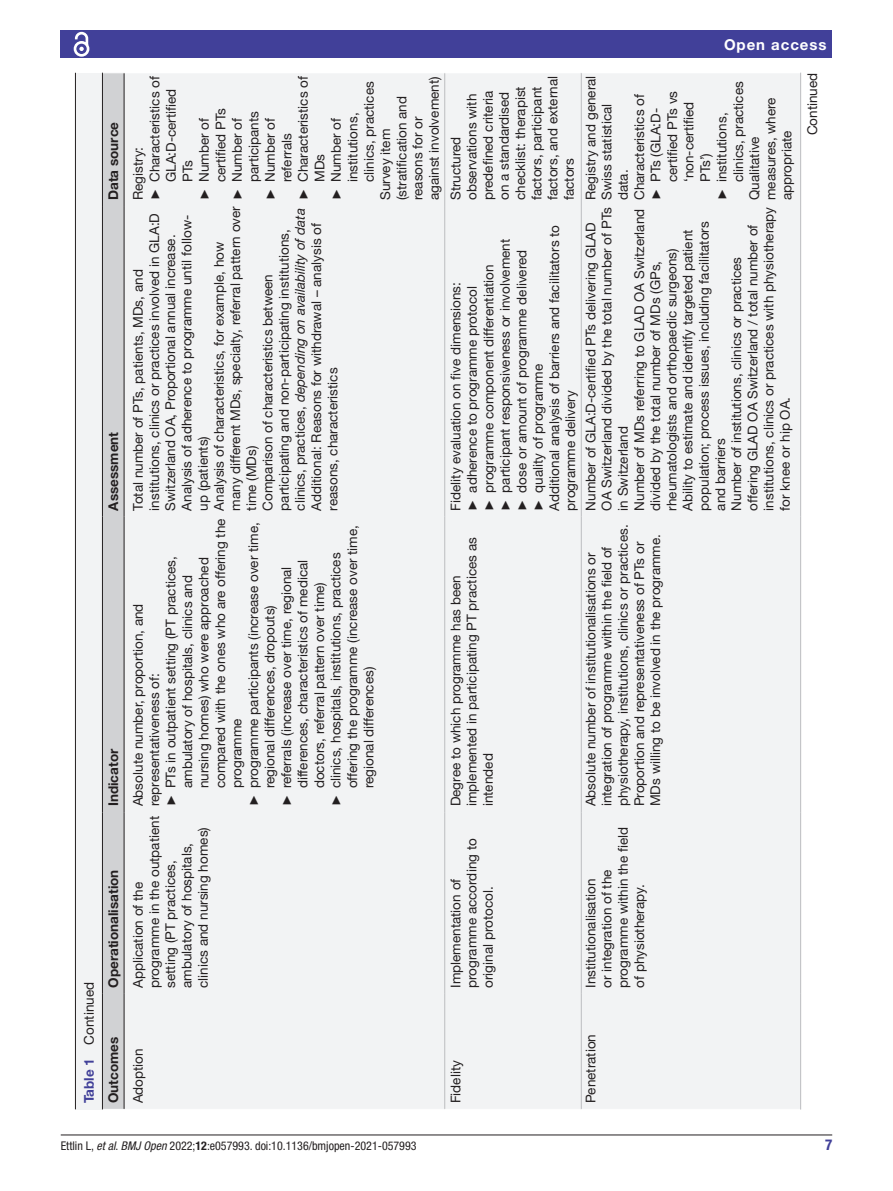
<style>
.page{position:relative;width:893px;height:1191px;background:#fff}
.page>*{position:absolute;margin:0;border:0;box-sizing:border-box;transform-origin:0 0}
.t1{font:700 15px "Helvetica Neue LT Std";letter-spacing:.065em;color:#fff}
.t2{font:700 condensed 15px "Helvetica Neue LT Std";color:#414099}
.t3{font:13.5px/16.2px "Helvetica Neue LT Std";color:#231f20}
.t4{font:700 13.5px "Helvetica Neue LT Std";color:#231f20}
.t5{font:condensed 12px "Helvetica Neue LT Std";color:#231f20}
.s1{font-weight:700;color:#414099}
.s2{font-family:"Arial";font-size:12px}
.s3{font-style:italic}
.s4{font-weight:700}
</style>
<div class="page">
<hr style="left:61px;top:1134px;width:771px;height:1px;background:#231f20">
<div style="left:61px;top:31px;width:771px;height:27px;background:#414099"></div>
<svg style="left:73px;top:31px;width:17px;height:26px"></svg>
<div style="left:94px;top:73px;width:707px;height:1036px;background:#f2f3f4"></div>
<hr style="left:124px;top:993px;width:1px;height:116px;background:#231f20">
<hr style="left:124px;top:812px;width:1px;height:181px;background:#231f20">
<hr style="left:124px;top:516px;width:1px;height:296px;background:#231f20">
<hr style="left:124px;top:206px;width:1px;height:310px;background:#231f20">
<hr style="left:124px;top:73px;width:1px;height:133px;background:#231f20">
<hr style="left:444px;top:993px;width:1px;height:116px;background:#bcbdc0">
<hr style="left:444px;top:812px;width:1px;height:181px;background:#bcbdc0">
<hr style="left:444px;top:516px;width:1px;height:296px;background:#bcbdc0">
<hr style="left:444px;top:206px;width:1px;height:310px;background:#bcbdc0">
<hr style="left:444px;top:73px;width:1px;height:133px;background:#bcbdc0">
<svg style="left:102px;top:72px;width:22px;height:1038px;background:#c6c6c8"></svg>
<hr style="left:581px;top:993px;width:1px;height:116px;background:#bcbdc0">
<hr style="left:581px;top:812px;width:1px;height:181px;background:#bcbdc0">
<hr style="left:581px;top:516px;width:1px;height:296px;background:#bcbdc0">
<hr style="left:581px;top:206px;width:1px;height:310px;background:#bcbdc0">
<hr style="left:581px;top:73px;width:1px;height:133px;background:#bcbdc0">
<hr style="left:800px;top:993px;width:1px;height:116px;background:#bcbdc0">
<hr style="left:800px;top:812px;width:1px;height:181px;background:#bcbdc0">
<hr style="left:800px;top:516px;width:1px;height:296px;background:#bcbdc0">
<hr style="left:800px;top:206px;width:1px;height:310px;background:#bcbdc0">
<hr style="left:800px;top:73px;width:1px;height:133px;background:#bcbdc0">
<div style="left:76px;top:73px;width:18px;height:1036px;background:#f2f3f4"></div>
<hr style="left:75px;top:73px;width:1px;height:1036px;background:#231f20">
<p class="t3" style="left:81px;top:1103px;width:123px;rotate:-90deg"><span class="s1">Table 1</span> Continued</p>
<p class="t4" style="left:105px;top:200px;width:80px;rotate:-90deg">Data source</p>
<p class="t4" style="left:105px;top:510px;width:80px;rotate:-90deg">Assessment</p>
<p class="t4" style="left:105px;top:806px;width:59px;rotate:-90deg">Indicator</p>
<p class="t4" style="left:105px;top:987px;width:120px;rotate:-90deg">Operationalisation</p>
<p class="t3" style="left:146px;top:200px;width:126px;rotate:-90deg"><span class="s2">►</span> Characteristics of</p>
<p class="t3" style="left:295px;top:200px;width:126px;rotate:-90deg"><span class="s2">►</span> Characteristics of</p>
<p class="t3" style="left:426px;top:200px;width:125px;rotate:-90deg">against involvement)</p>
<p class="t3" style="left:361px;top:182px;width:102px;rotate:-90deg">clinics, practices</p>
<p class="t3" style="left:163px;top:182px;width:95px;rotate:-90deg">GLA:D-certified</p>
<p class="t3" style="left:393px;top:200px;width:106px;rotate:-90deg">(stratification and</p>
<p class="t3" style="left:196px;top:200px;width:84px;rotate:-90deg"><span class="s2">►</span> Number of</p>
<p class="t3" style="left:212px;top:182px;width:75px;rotate:-90deg">certified PTs</p>
<p class="t3" style="left:229px;top:200px;width:84px;rotate:-90deg"><span class="s2">►</span> Number of</p>
<p class="t3" style="left:245px;top:182px;width:73px;rotate:-90deg">participants</p>
<p class="t3" style="left:262px;top:200px;width:84px;rotate:-90deg"><span class="s2">►</span> Number of</p>
<p class="t3" style="left:328px;top:200px;width:84px;rotate:-90deg"><span class="s2">►</span> Number of</p>
<p class="t3" style="left:344px;top:182px;width:71px;rotate:-90deg">institutions,</p>
<p class="t3" style="left:409px;top:200px;width:85px;rotate:-90deg">reasons for or</p>
<p class="t3" style="left:377px;top:200px;width:73px;rotate:-90deg">Survey item</p>
<p class="t3" style="left:278px;top:182px;width:50px;rotate:-90deg">referrals</p>
<p class="t3" style="left:130px;top:200px;width:55px;rotate:-90deg">Registry:</p>
<p class="t3" style="left:311px;top:182px;width:30px;rotate:-90deg">MDs</p>
<p class="t3" style="left:179px;top:182px;width:23px;rotate:-90deg">PTs</p>
<p class="t3" style="left:130px;top:510px;width:306px;rotate:-90deg">Total number of PTs, patients, MDs, and institutions, clinics or practices involved in GLA:D Switzerland OA, Proportional annual increase.<br>Analysis of adherence to programme until follow&shy;up (patients)<br>Analysis of characteristics, for example, how many different MDs, specialty, referral pattern over time (MDs)<br>Comparison of characteristics between participating and non-participating institutions, clinics, practices, <span class="s3">depending on availability of data </span>Additional: Reasons for withdrawal – analysis of reasons, characteristics</p>
<p class="t3" style="left:212px;top:788px;width:271px;rotate:-90deg">compared with the ones who are offering the</p>
<p class="t3" style="left:245px;top:806px;width:285px;rotate:-90deg"><span class="s2">►</span> programme participants (increase over time,</p>
<p class="t3" style="left:344px;top:788px;width:265px;rotate:-90deg">offering the programme (increase over time,</p>
<p class="t3" style="left:328px;top:806px;width:255px;rotate:-90deg"><span class="s2">►</span> clinics, hospitals, institutions, practices</p>
<p class="t3" style="left:163px;top:806px;width:252px;rotate:-90deg"><span class="s2">►</span> PTs in outpatient setting (PT practices,</p>
<p class="t3" style="left:196px;top:788px;width:232px;rotate:-90deg">nursing homes) who were approached</p>
<p class="t3" style="left:278px;top:806px;width:241px;rotate:-90deg"><span class="s2">►</span> referrals (increase over time, regional</p>
<p class="t3" style="left:295px;top:788px;width:230px;rotate:-90deg">differences, characteristics of medical</p>
<p class="t3" style="left:179px;top:788px;width:215px;rotate:-90deg">ambulatory of hospitals, clinics and</p>
<p class="t3" style="left:311px;top:788px;width:208px;rotate:-90deg">doctors, referral pattern over time)</p>
<p class="t3" style="left:130px;top:806px;width:204px;rotate:-90deg">Absolute number, proportion, and</p>
<p class="t3" style="left:262px;top:788px;width:185px;rotate:-90deg">regional differences, dropouts)</p>
<p class="t3" style="left:361px;top:788px;width:123px;rotate:-90deg">regional differences)</p>
<p class="t3" style="left:146px;top:806px;width:134px;rotate:-90deg">representativeness of:</p>
<p class="t3" style="left:229px;top:788px;width:71px;rotate:-90deg">programme</p>
<p class="t3" style="left:130px;top:987px;width:173px;rotate:-90deg">Application of the programme in the outpatient setting (PT practices, ambulatory of hospitals, clinics and nursing homes)</p>
<p class="t3" style="left:447px;top:200px;width:125px;rotate:-90deg">Structured observations with predefined criteria on a standardised checklist: therapist factors, participant factors, and external factors</p>
<p class="t1" style="left:724px;top:35px;width:104px">Open access</p>
<p class="t3" style="left:582px;top:200px;width:126px;rotate:-90deg">Registry and general<br>Swiss statistical data.<br>Characteristics of<br><span class="s2">►</span> PTs (GLA:D-</p>
<p class="t3" style="left:730px;top:182px;width:102px;rotate:-90deg">clinics, practices</p>
<p class="t3" style="left:664px;top:182px;width:93px;rotate:-90deg">certified PTs vs</p>
<p class="t3" style="left:680px;top:182px;width:82px;rotate:-90deg">‘non-certified</p>
<p class="t3" style="left:762px;top:200px;width:104px;rotate:-90deg">measures, where</p>
<p class="t3" style="left:713px;top:200px;width:89px;rotate:-90deg"><span class="s2">►</span> institutions,</p>
<p class="t3" style="left:779px;top:200px;width:71px;rotate:-90deg">appropriate</p>
<p class="t3" style="left:746px;top:200px;width:65px;rotate:-90deg">Qualitative</p>
<p class="t3" style="left:697px;top:182px;width:31px;rotate:-90deg">PTs’)</p>
<p class="t3" style="left:804px;top:135px;width:64px;rotate:-90deg">Continued</p>
<p class="t3" style="left:582px;top:510px;width:305px;rotate:-90deg">Number of GLA:D-certified PTs delivering GLAD OA Switzerland divided by the total number of PTs in Switzerland<br>Number of MDs referring to GLAD OA Switzerland divided by the total number of MDs (GPs, rheumatologists and orthopaedic surgeons)<br>Ability to estimate and identify targeted patient population; process issues, including facilitators and barriers<br>Number of institutions, clinics or practices<br>offering GLAD OA Switzerland / total number of institutions, clinics or practices with physiotherapy for knee or hip OA.</p>
<p class="t3" style="left:447px;top:510px;width:287px;rotate:-90deg">Fidelity evaluation on five dimensions:<br><span class="s2">►</span> adherence to programme protocol<br><span class="s2">►</span> programme component differentiation<br><span class="s2">►</span> participant responsiveness or involvement <span class="s2">►</span> dose or amount of programme delivered<br><span class="s2">►</span> quality of programme<br>Additional analysis of barriers and facilitators to programme delivery</p>
<p class="t3" style="left:447px;top:806px;width:270px;rotate:-90deg">Degree to which programme has been implemented in participating PT practices as intended</p>
<p class="t3" style="left:447px;top:987px;width:151px;rotate:-90deg">Implementation of programme according to original protocol.</p>
<p class="t3" style="left:582px;top:806px;width:283px;rotate:-90deg">Absolute number of institutionalisations or integration of programme within the field of physiotherapy, institutions, clinics or practices.<br>Proportion and representativeness of PTs or MDs willing to be involved in the programme.</p>
<p class="t3" style="left:582px;top:987px;width:162px;rotate:-90deg">Institutionalisation<br>or integration of the programme within the field of physiotherapy.</p>
<p class="t4" style="left:105px;top:1103px;width:68px;rotate:-90deg">Outcomes</p>
<p class="t3" style="left:130px;top:1103px;width:57px;rotate:-90deg">Adoption</p>
<p class="t3" style="left:447px;top:1103px;width:44px;rotate:-90deg">Fidelity</p>
<p class="t3" style="left:582px;top:1103px;width:71px;rotate:-90deg">Penetration</p>
<p class="t5" style="left:61px;top:1138px;width:357px">Ettlin L, <span class="s3">et al</span>. <span class="s3">BMJ Open</span> 2022;<span class="s4">12</span>:e057993. doi:10.1136/bmjopen-2021-057993</p>
<p class="t2" style="left:825px;top:1135px;width:9px">7</p>
</div>
